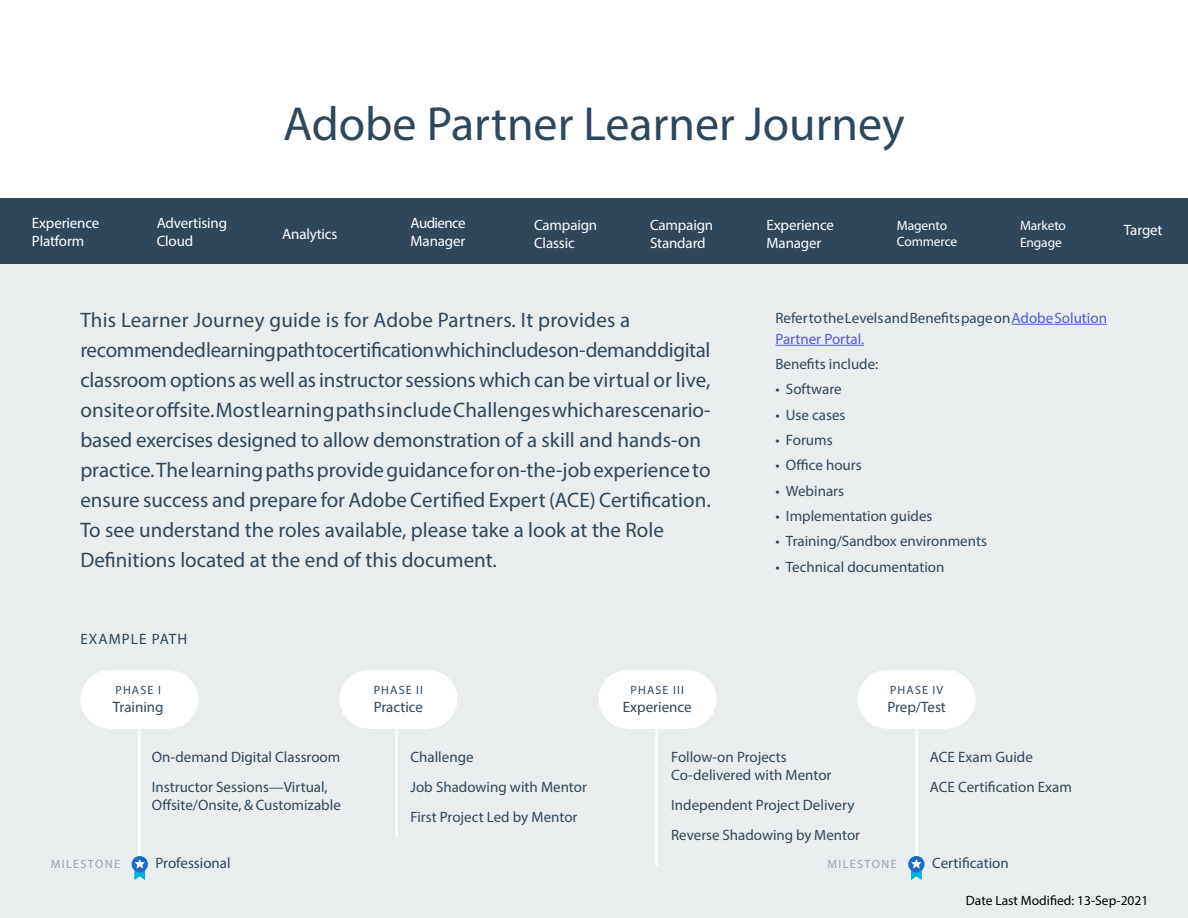
<style>
.page{position:relative;width:1188px;height:918px;background:#fff}
.page>*{position:absolute;margin:0;border:0;box-sizing:border-box;transform-origin:0 0}
.t1{font:48px "Myriad Pro";color:#2f475a}
.t2{font:21px/30px "Myriad Pro";color:#2f475a}
.Body_Copy__Example_P{font:15px/18px "Myriad Pro";color:#2f475a}
.t3{font:15px/18px "Myriad Pro";letter-spacing:-.01em;color:#fff}
.Phases{font:15px "Myriad Pro";color:#2f475a}
.Indented{font:15px "Myriad Pro";color:#2f475a}
.t4{font:15px/18px "Myriad Pro";letter-spacing:-.04em;color:#fff}
.Body_Copy__Example_P-2{font:15px "Myriad Pro";letter-spacing:.075em;color:#2f475a}
.t5{font:13.5px/16.2px "Myriad Pro";letter-spacing:-.01em;color:#fff}
.t6{font:13.5px "Myriad Pro";color:#000}
.Phases-2{font:12px "Myriad Pro";letter-spacing:.095em;color:#2f475a}
.Steps{font:12px "Myriad Pro";letter-spacing:.12em;color:#97a3ac}
.s1{color:#4f5cd6}
</style>
<div class="page">
<div style="left:0;top:260px;width:1188px;height:658px;background:#eaedee"></div>
<hr style="left:1012px;top:324px;width:95px;height:1px;background:#4f5cd6">
<hr style="left:775px;top:345px;width:89px;height:1px;background:#4f5cd6">
<hr style="left:138px;top:710px;width:2px;height:156px;background:#fff">
<hr style="left:396px;top:729px;width:2px;height:108px;background:#fff">
<hr style="left:655px;top:729px;width:3px;height:137px;background:#fff">
<hr style="left:916px;top:710px;width:2px;height:156px;background:#fff">
<div style="left:80px;top:670px;width:59px;height:59px;background:#fff;border-radius:50%"></div>
<div style="left:140px;top:670px;width:58px;height:59px;background:#fff;border-radius:50%"></div>
<div style="left:110px;top:670px;width:58px;height:59px;background:#fff"></div>
<div style="left:339px;top:670px;width:59px;height:59px;background:#fff;border-radius:50%"></div>
<div style="left:399px;top:670px;width:58px;height:59px;background:#fff;border-radius:50%"></div>
<div style="left:369px;top:670px;width:58px;height:59px;background:#fff"></div>
<div style="left:599px;top:670px;width:58px;height:59px;background:#fff;border-radius:50%"></div>
<div style="left:658px;top:670px;width:58px;height:59px;background:#fff;border-radius:50%"></div>
<div style="left:628px;top:670px;width:59px;height:59px;background:#fff"></div>
<div style="left:858px;top:670px;width:58px;height:59px;background:#fff;border-radius:50%"></div>
<div style="left:917px;top:670px;width:59px;height:59px;background:#fff;border-radius:50%"></div>
<div style="left:887px;top:670px;width:59px;height:59px;background:#fff"></div>
<div style="left:0;top:198px;width:1188px;height:66px;background:#2f475a"></div>
<svg style="left:132px;top:856px;width:16px;height:16px"></svg>
<svg style="left:134px;top:859px;width:11px;height:21px"></svg>
<svg style="left:908px;top:856px;width:17px;height:16px"></svg>
<svg style="left:911px;top:859px;width:11px;height:21px"></svg>
<p class="t3" style="left:32px;top:213px;width:69px">Experience<br>Platform</p>
<p class="t1" style="left:283px;top:94px;width:623px">Adobe Partner Learner Journey</p>
<p class="t3" style="left:157px;top:213px;width:72px">Advertising<br>Cloud</p>
<p class="t3" style="left:650px;top:216px;width:65px">Campaign<br>Standard</p>
<p class="t5" style="left:1020px;top:218px;width:47px">Marketo<br>Engage</p>
<p class="t3" style="left:282px;top:225px;width:57px">Analytics</p>
<p class="t4" style="left:411px;top:213px;width:57px">Audience<br>Manager</p>
<p class="t3" style="left:767px;top:216px;width:69px">Experience<br>Manager</p>
<p class="t3" style="left:534px;top:216px;width:65px">Campaign<br>Classic</p>
<p class="t3" style="left:1124px;top:221px;width:40px">Target</p>
<p class="t5" style="left:897px;top:217px;width:62px">Magento<br>Commerce</p>
<p class="t2" style="left:80px;top:305px;width:632px">This Learner Journey guide is for Adobe Partners. It provides a recommended learning path to certification which includes on-demand digital classroom options as well as instructor sessions which can be virtual or live, onsite or offsite. Most learning paths include Challenges which are scenario&shy;based exercises designed to allow demonstration of a skill and hands-on practice. The learning paths provide guidance for on-the-job experience to ensure success and prepare for Adobe Certified Expert (ACE) Certification.</p>
<p class="t2" style="left:80px;top:515px;width:585px">To see understand the roles available, please take a look at the Role<br>Definitions located at the end of this document.</p>
<p class="Body_Copy__Example_P" style="left:775px;top:307px;width:333px;line-height:21px">Refer to the Levels and Benefits page on <span class="s1">Adobe Solution<br>Partner Portal.</span></p>
<p class="Body_Copy__Example_P" style="left:775px;top:355px;width:104px">Benefits include:</p>
<p class="Body_Copy__Example_P" style="left:775px;top:380px;width:68px">• Software</p>
<p class="Body_Copy__Example_P" style="left:775px;top:405px;width:72px">• Use cases</p>
<p class="Body_Copy__Example_P" style="left:775px;top:431px;width:59px">• Forums</p>
<p class="Body_Copy__Example_P" style="left:775px;top:456px;width:88px">• Office hours</p>
<p class="Body_Copy__Example_P" style="left:775px;top:481px;width:70px">• Webinars</p>
<p class="Body_Copy__Example_P" style="left:775px;top:507px;width:159px">• Implementation guides</p>
<p class="Body_Copy__Example_P" style="left:775px;top:532px;width:213px">• Training/Sandbox environments</p>
<p class="Body_Copy__Example_P" style="left:775px;top:557px;width:171px">• Technical documentation</p>
<p class="Body_Copy__Example_P-2" style="left:80px;top:629px;width:108px">EXAMPLE PATH</p>
<p class="Phases-2" style="left:115px;top:682px;width:47px">PHASE I</p>
<p class="Phases" style="left:113px;top:698px;width:52px">Training</p>
<p class="Phases-2" style="left:374px;top:682px;width:51px">PHASE II</p>
<p class="Phases" style="left:374px;top:698px;width:51px">Practice</p>
<p class="Phases-2" style="left:631px;top:682px;width:55px">PHASE III</p>
<p class="Phases" style="left:623px;top:698px;width:70px">Experience</p>
<p class="Phases-2" style="left:890px;top:682px;width:55px">PHASE IV</p>
<p class="Phases" style="left:887px;top:698px;width:60px">Prep/Test</p>
<p class="Body_Copy__Example_P" style="left:152px;top:747px;width:190px">On-demand Digital Classroom</p>
<p class="Body_Copy__Example_P" style="left:152px;top:777px;width:191px">Instructor Sessions—Virtual,<br>Offsite/Onsite, &amp; Customizable</p>
<p class="Body_Copy__Example_P" style="left:411px;top:747px;width:65px">Challenge</p>
<p class="Body_Copy__Example_P" style="left:411px;top:777px;width:178px">Job Shadowing with Mentor</p>
<p class="Body_Copy__Example_P" style="left:411px;top:807px;width:169px">First Project Led by Mentor</p>
<p class="Body_Copy__Example_P" style="left:671px;top:747px;width:162px">Follow-on Projects<br>Co-delivered with Mentor</p>
<p class="Body_Copy__Example_P" style="left:671px;top:795px;width:185px">Independent Project Delivery</p>
<p class="Body_Copy__Example_P" style="left:671px;top:825px;width:191px">Reverse Shadowing by Mentor</p>
<p class="Body_Copy__Example_P" style="left:930px;top:747px;width:104px">ACE Exam Guide</p>
<p class="Body_Copy__Example_P" style="left:930px;top:777px;width:144px">ACE Certification Exam</p>
<p class="Steps" style="left:51px;top:857px;width:71px">MILESTONE</p>
<p class="Indented" style="left:156px;top:854px;width:77px">Professional</p>
<p class="Steps" style="left:827px;top:857px;width:71px">MILESTONE</p>
<p class="Indented" style="left:932px;top:854px;width:78px">Certification</p>
<p class="t6" style="left:966px;top:892px;width:184px">Date Last Modified: 13-Sep-2021</p>
</div>
